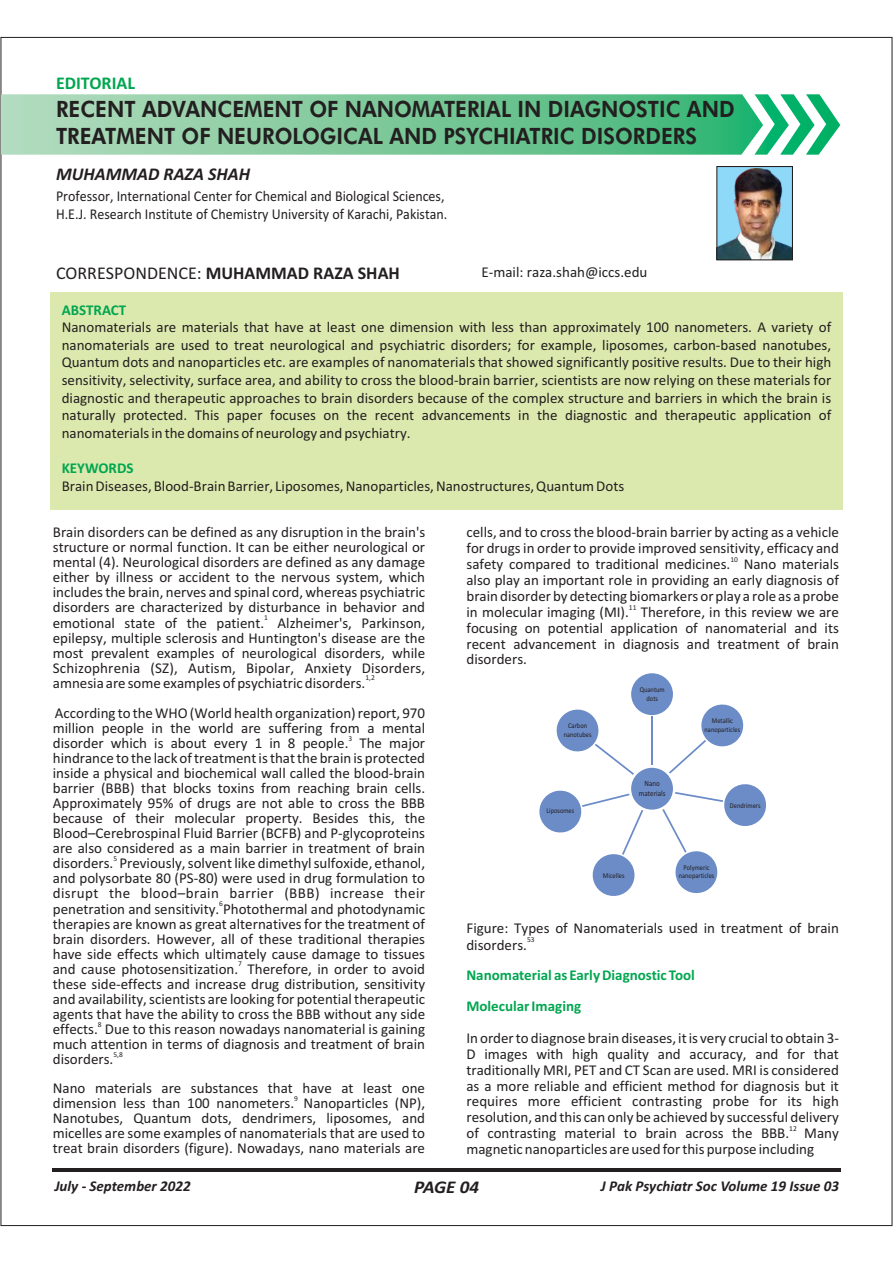
<style>
.page{position:relative;width:893px;height:1263px;background:#fff}
.page>*{position:absolute;margin:0;border:0;box-sizing:border-box;transform-origin:0 0}
.t1{font:800 22.5px/27px "Futura BT";color:#231f20;scale:.92 1}
.t2{font:700 18px "Calibri";color:#231f20}
.t3{font:italic 700 18px "Calibri";color:#231f20}
.t4{font:700 18px "Calibri";color:#00a650}
.t5{font:italic 700 18px "Calibri";color:#231f20;scale:1.06 1}
.t6{font:15px/15px "Calibri";color:#231f20;text-align:justify}
.t7{font:15px/18.3px "Calibri";color:#231f20;scale:.93 1}
.t8{font:700 15px/31.7px "Calibri";color:#00a650}
.t9{font:italic 700 15px "Calibri";color:#231f20}
.t10{font:7.95px/9.8px "Calibri";color:#231f20;text-align:center;scale:.88 1}
.t11{font:7.5px "Calibri";color:#231f20}
.t12{font:7.35px/9px "Calibri";color:#231f20;text-align:center;scale:.88 1}
.s1{font-weight:400}
</style>
<div class="page">
<div style="left:50px;top:292px;width:793px;height:218px;background:#dce9ae"></div>
<svg style="left:1px;top:94px;width:839px;height:61px;background:#7ccb9e"></svg>
<hr style="left:52px;top:1168px;width:789px;height:3px;background:#231f20">
<svg style="left:669px;top:702px;width:75px;height:72px"></svg>
<svg style="left:662px;top:783px;width:104px;height:111px"></svg>
<svg style="left:539px;top:790px;width:104px;height:106px"></svg>
<svg style="left:556px;top:709px;width:78px;height:66px"></svg>
<hr style="left:651px;top:717px;width:2px;height:48px;background:#6c8cc7">
<div style="left:631px;top:673px;width:42px;height:42px;background:#6c8cc7;border-radius:50%"></div>
<div style="left:631px;top:768px;width:42px;height:42px;background:#6c8cc7;border-radius:50%"></div>
<img style="left:718px;top:169px;width:73px;height:89px">
<div style="left:716px;top:166px;width:77px;height:94px;border:1px solid #231f20"></div>
<p class="t4" style="left:56px;top:75px;width:80px">EDITORIAL</p>
<h1 class="t1" style="left:56px;top:98px;width:739px">RECENT ADVANCEMENT OF NANOMATERIAL IN DIAGNOSTIC AND<br>TREATMENT OF NEUROLOGICAL AND PSYCHIATRIC DISORDERS</h1>
<p class="t3" style="left:56px;top:167px;width:196px">MUHAMMAD RAZA SHAH</p>
<p class="t7" style="left:56px;top:188px;width:422px">Professor, International Center for Chemical and Biological Sciences,<br>H.E.J. Research Institute of Chemistry University of Karachi, Pakistan.</p>
<p class="t2" style="left:56px;top:266px;width:345px"><span class="s1">CORRESPONDENCE:</span> MUHAMMAD RAZA SHAH</p>
<p class="t6" style="left:482px;top:266px;width:167px">E-mail: raza.shah@iccs.edu</p>
<p class="t8" style="left:62px;top:295px;width:66px">ABSTRACT</p>
<p class="t6" style="left:62px;top:320px;width:771px;line-height:17.7px">Nanomaterials are materials that have at least one dimension with less than approximately 100 nanometers. A variety of nanomaterials are used to treat neurological and psychiatric disorders; for example, liposomes, carbon-based nanotubes, Quantum dots and nanoparticles etc. are examples of nanomaterials that showed significantly positive results. Due to their high sensitivity, selectivity, surface area, and ability to cross the blood-brain barrier, scientists are now relying on these materials for diagnostic and therapeutic approaches to brain disorders because of the complex structure and barriers in which the brain is naturally protected. This paper focuses on the recent advancements in the diagnostic and therapeutic application of nanomaterials in the domains of neurology and psychiatry.</p>
<p class="t6" style="left:62px;top:480px;width:564px">Brain Diseases, Blood-Brain Barrier, Liposomes, Nanoparticles, Nanostructures, Quantum Dots</p>
<p class="t8" style="left:62px;top:454px;width:73px">KEYWORDS</p>
<p class="t6" style="left:53px;top:526px;width:374px">Brain disorders can be defined as any disruption in the brain's structure or normal function. It can be either neurological or mental (4). Neurological disorders are defined as any damage either by illness or accident to the nervous system, which includes the brain, nerves and spinal cord, whereas psychiatric disorders are characterized by disturbance in behavior and</p>
<p class="t11" style="left:264px;top:614px;width:5px">1</p>
<p class="t6" style="left:53px;top:616px;width:374px">emotional state of the patient. Alzheimer's, Parkinson, epilepsy, multiple sclerosis and Huntington's disease are the most prevalent examples of neurological disorders, while Schizophrenia (SZ), Autism, Bipolar, Anxiety Disorders,</p>
<p class="t11" style="left:365px;top:675px;width:11px">1,2</p>
<p class="t6" style="left:53px;top:669px;width:374px;line-height:30px">amnesia are some examples of psychiatric disorders.<br>According to the WHO (World health organization) report, 970</p>
<p class="t6" style="left:53px;top:721px;width:374px">million people in the world are suffering from a mental</p>
<p class="t11" style="left:348px;top:735px;width:5px">3</p>
<p class="t6" style="left:53px;top:737px;width:374px">disorder which is about every 1 in 8 people. The major hindrance to the lack of treatment is that the brain is protected inside a physical and biochemical wall called the blood-brain barrier (BBB) that blocks toxins from reaching brain cells.<br>Approximately 95% of drugs are not able to cross the BBB because of their molecular property. Besides this, the Blood–Cerebrospinal Fluid Barrier (BCFB) and P-glycoproteins are also considered as a main barrier in treatment of brain</p>
<p class="t11" style="left:113px;top:855px;width:5px">5</p>
<p class="t6" style="left:53px;top:857px;width:374px">disorders. Previously, solvent like dimethyl sulfoxide, ethanol, and polysorbate 80 (PS-80) were used in drug formulation to disrupt the blood–brain barrier (BBB) increase their</p>
<p class="t11" style="left:219px;top:900px;width:5px">6</p>
<p class="t6" style="left:53px;top:902px;width:374px">penetration and sensitivity. Photothermal and photodynamic therapies are known as great alternatives for the treatment of brain disorders. However, all of these traditional therapies have side effects which ultimately cause damage to tissues</p>
<p class="t11" style="left:238px;top:961px;width:5px">7</p>
<p class="t6" style="left:53px;top:962px;width:374px">and cause photosensitization. Therefore, in order to avoid these side-effects and increase drug distribution, sensitivity and availability, scientists are looking for potential therapeutic agents that have the ability to cross the BBB without any side</p>
<p class="t11" style="left:98px;top:1021px;width:5px">8</p>
<p class="t6" style="left:53px;top:1023px;width:374px">effects. Due to this reason nowadays nanomaterial is gaining much attention in terms of diagnosis and treatment of brain</p>
<p class="t11" style="left:113px;top:1051px;width:11px">5,8</p>
<p class="t6" style="left:53px;top:1046px;width:374px;line-height:28.7px">disorders.<br>Nano materials are substances that have at least one</p>
<p class="t11" style="left:294px;top:1095px;width:5px">9</p>
<p class="t6" style="left:53px;top:1097px;width:374px">dimension less than 100 nanometers. Nanoparticles (NP), Nanotubes, Quantum dots, dendrimers, liposomes, and micelles are some examples of nanomaterials that are used to treat brain disorders (figure). Nowadays, nano materials are</p>
<p class="t6" style="left:466px;top:526px;width:374px;line-height:15.8px">cells, and to cross the blood-brain barrier by acting as a vehicle for drugs in order to provide improved sensitivity, efficacy and</p>
<p class="t11" style="left:730px;top:556px;width:9px">10</p>
<p class="t6" style="left:466px;top:558px;width:374px;line-height:15.8px">safety compared to traditional medicines. Nano materials also play an important role in providing an early diagnosis of brain disorder by detecting biomarkers or play a role as a probe</p>
<p class="t11" style="left:629px;top:604px;width:9px">11</p>
<p class="t6" style="left:466px;top:605px;width:374px;line-height:15.8px">in molecular imaging (MI). Therefore, in this review we are focusing on potential application of nanomaterial and its recent advancement in diagnosis and treatment of brain disorders.</p>
<p class="t12" style="left:564px;top:722px;width:33px">Carbon nanotubes</p>
<p class="t12" style="left:546px;top:807px;width:33px">Liposomes</p>
<p class="t12" style="left:640px;top:686px;width:30px">Quantum dots</p>
<p class="t10" style="left:639px;top:779px;width:32px">Nano materials</p>
<p class="t12" style="left:705px;top:716px;width:42px">Metallic nanoparticles</p>
<p class="t12" style="left:730px;top:801px;width:37px">Dendrimers</p>
<p class="t12" style="left:683px;top:863px;width:31px">Polymeric</p>
<p class="t12" style="left:603px;top:871px;width:26px">Micelles</p>
<p class="t12" style="left:679px;top:872px;width:42px">nanoparticles</p>
<p class="t6" style="left:466px;top:922px;width:374px">Figure: Types of Nanomaterials used in treatment of brain</p>
<p class="t11" style="left:527px;top:936px;width:9px">53</p>
<p class="t6" style="left:466px;top:938px;width:62px">disorders.</p>
<p class="t8" style="left:466px;top:960px;width:230px">Nanomaterial as Early Diagnostic Tool<br>Molecular Imaging</p>
<p class="t6" style="left:466px;top:1031px;width:374px;line-height:15.8px">In order to diagnose brain diseases, it is very crucial to obtain 3- D images with high quality and accuracy, and for that traditionally MRI, PET and CT Scan are used. MRI is considered as a more reliable and efficient method for diagnosis but it requires more efficient contrasting probe for its high resolution, and this can only be achieved by successful delivery</p>
<p class="t11" style="left:789px;top:1125px;width:9px">12</p>
<p class="t6" style="left:466px;top:1127px;width:374px;line-height:15.8px">of contrasting material to brain across the BBB. Many magnetic nanoparticles are used for this purpose including</p>
<p class="t5" style="left:414px;top:1179px;width:63px">PAGE 04</p>
<p class="t9" style="left:55px;top:1180px;width:138px">July - September 2022</p>
<p class="t9" style="left:601px;top:1180px;width:240px">J Pak Psychiatr Soc Volume 19 Issue 03</p>
</div>
